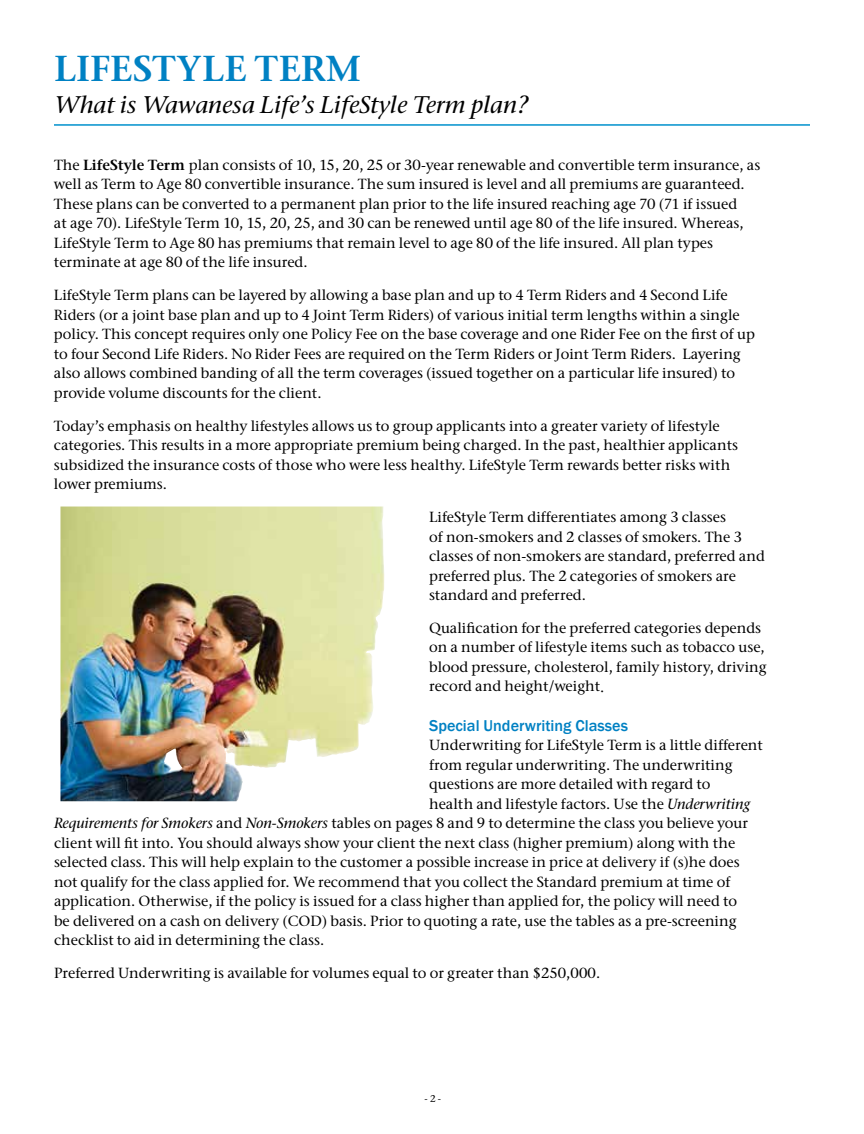
<style>
.page{position:relative;width:864px;height:1134px;background:#fff}
.page>*{position:absolute;margin:0;border:0;box-sizing:border-box;transform-origin:0 0}
.t1{font:600 36px "Stone Ser ITC Std";letter-spacing:.005em;color:#0081c3}
.t2{font:italic 500 24px "Stone Ser ITC Std";color:#000}
.t3{font:500 16.2px "Franklin Gothic";color:#0081c3}
.t4{font:500 14.7px/19.5px "Stone Ser ITC Std";color:#000}
.t5{font:500 9.75px "Stone Ser ITC Std";color:#000}
.s1{font-weight:600}
.s2{font-family:"Constantia";font-weight:400;font-size:16.2px}
.s3{font-style:italic}
</style>
<div class="page">
<img style="left:60px;top:507px;width:324px;height:294px">
<hr style="left:54px;top:124px;width:756px;height:2px;background:#0091cd">
<h1 class="t1" style="left:54px;top:46px;width:308px">LIFESTYLE TERM</h1>
<h2 class="t2" style="left:54px;top:90px;width:476px">What is Wawanesa Life’s LifeStyle Term plan?</h2>
<p class="t4" style="left:54px;top:155px;width:708px">The <span class="s1">LifeStyle Term</span> plan consists of 10, 15, 20, 25 or 30-year renewable and convertible term insurance, as well as Term to Age 80 convertible insurance. The sum insured is level and all premiums are guaranteed.<br>These plans can be converted to a permanent plan prior to the life insured reaching age 70 (71 if issued<br>at age 70). LifeStyle Term 10, 15, 20, 25, and 30 can be renewed until age 80 of the life insured. Whereas, LifeStyle Term to Age 80 has premiums that remain level to age 80 of the life insured. All plan types terminate at age 80 of the life insured.</p>
<p class="t4" style="left:54px;top:285px;width:703px">LifeStyle Term plans can be layered by allowing a base plan and up to 4 Term Riders and 4 Second Life Riders (or a joint base plan and up to 4 Joint Term Riders) of various initial term lengths within a single policy. This concept requires only one Policy Fee on the base coverage and one Rider Fee on the first of up to four Second Life Riders. No Rider Fees are required on the Term Riders or Joint Term Riders. Layering also allows combined banding of all the term coverages (issued together on a particular life insured) to provide volume discounts for the client.</p>
<p class="t4" style="left:54px;top:416px;width:686px">Today’s emphasis on healthy lifestyles allows us to group applicants into a greater variety of lifestyle categories. This results in a more appropriate premium being charged. In the past, healthier applicants subsidized the insurance costs of those who were less healthy. LifeStyle Term rewards better risks with lower premiums.</p>
<p class="t4" style="left:429px;top:507px;width:337px">LifeStyle Term differentiates among 3 classes<br>of non-smokers and 2 classes of smokers. The 3 classes of non-smokers are standard, preferred and preferred plus. The 2 categories of smokers are standard and preferred.</p>
<p class="t4" style="left:429px;top:618px;width:339px">Qualification for the preferred categories depends on a number of lifestyle items such as tobacco use, blood pressure, cholesterol, family history, driving record and height/weight<span class="s2">.</span></p>
<p class="t3" style="left:429px;top:715px;width:200px">Special Underwriting Classes</p>
<p class="t4" style="left:429px;top:735px;width:335px">Underwriting for LifeStyle Term is a little different</p>
<p class="t4" style="left:429px;top:755px;width:305px">from regular underwriting. The underwriting</p>
<p class="t4" style="left:429px;top:774px;width:283px">questions are more detailed with regard to</p>
<p class="t4" style="left:429px;top:794px;width:323px">health and lifestyle factors. Use the <span class="s3">Underwriting</span></p>
<p class="t4" style="left:54px;top:813px;width:696px"><span class="s3">Requirements for Smokers</span> and <span class="s3">Non-Smokers</span> tables on pages 8 and 9 to determine the class you believe your</p>
<p class="t4" style="left:54px;top:833px;width:683px">client will fit into. You should always show your client the next class (higher premium) along with the</p>
<p class="t4" style="left:54px;top:852px;width:687px">selected class. This will help explain to the customer a possible increase in price at delivery if (s)he does</p>
<p class="t4" style="left:54px;top:872px;width:678px">not qualify for the class applied for. We recommend that you collect the Standard premium at time of</p>
<p class="t4" style="left:54px;top:891px;width:685px">application. Otherwise, if the policy is issued for a class higher than applied for, the policy will need to</p>
<p class="t4" style="left:54px;top:911px;width:684px">be delivered on a cash on delivery (COD) basis. Prior to quoting a rate, use the tables as a pre-screening</p>
<p class="t4" style="left:54px;top:930px;width:272px">checklist to aid in determining the class.</p>
<p class="t4" style="left:54px;top:963px;width:548px">Preferred Underwriting is available for volumes equal to or greater than $250,000.</p>
<p class="t5" style="left:425px;top:1093px;width:18px">- 2 -</p>
</div>
